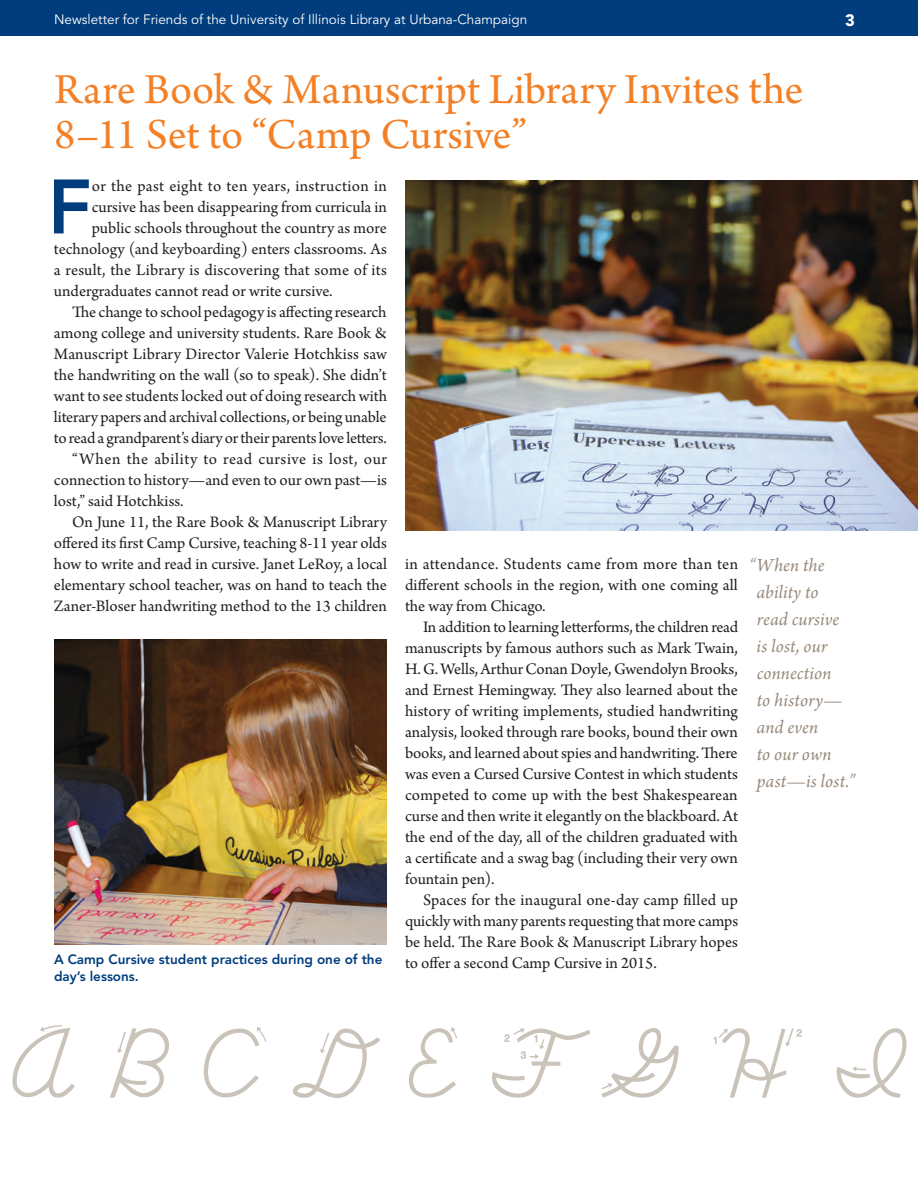
<style>
.page{position:relative;width:918px;height:1188px;background:#fff}
.page>*{position:absolute;margin:0;border:0;box-sizing:border-box;transform-origin:0 0}
.t1{font:108px "School House Cursive B";color:#c9c3ba}
.t2{font:800 76.2px "Avenir LT Std";color:#013d7d}
.t3{font:45px/45px "Arno Pro";color:#f48026}
.t4{font:italic 19.5px/27px "Arno Pro";letter-spacing:.005em;color:#998b7d}
.t5{font:16.8px/21px "Arno Pro";color:#231f20;text-align:justify}
.t6{font:16.8px "Arno Pro";letter-spacing:-.02em;color:#231f20}
.t7{font:16.8px "Arno Pro";letter-spacing:.02em;color:#231f20}
.t8{font:16.8px "Arno Pro";letter-spacing:.035em;color:#231f20}
.t9{font:900 16.5px "Avenir LT Std";color:#fff}
.t10{font:13.5px "Avenir LT Std";color:#fff}
.t11{font:800 13.5px/16.5px "Avenir LT Std";color:#013d7d}
</style>
<div class="page">
<div style="left:0;top:0;width:918px;height:36px;background:#013d7d"></div>
<img style="left:54px;top:639px;width:333px;height:306px">
<img style="left:405px;top:180px;width:513px;height:351px">
<p class="t10" style="left:54px;top:11px;width:475px">Newsletter for Friends of the University of Illinois Library at Urbana-Champaign</p>
<p class="t9" style="left:845px;top:10px;width:11px">3</p>
<h3 class="t3" style="left:54px;top:69px;width:751px">Rare Book &amp; Manuscript Library Invites the<br>8–11 Set to “Camp Cursive”</h3>
<h2 class="t2" style="left:48px;top:162px;width:45px">F</h2>
<p class="t7" style="left:92px;top:177px;width:297px">or the past eight to ten years, instruction in</p>
<p class="t5" style="left:92px;top:198px;width:297px">cursive has been disappearing from curricula in</p>
<p class="t5" style="left:92px;top:219px;width:297px">public schools throughout the country as more</p>
<p class="t5" style="left:54px;top:240px;width:334px">technology (and keyboarding) enters classrooms. As</p>
<p class="t5" style="left:54px;top:261px;width:334px">a result, the Library is discovering that some of its</p>
<p class="t5" style="left:54px;top:282px;width:280px">undergraduates cannot read or write cursive.</p>
<p class="t5" style="left:72px;top:303px;width:316px">The change to school pedagogy is affecting research</p>
<p class="t5" style="left:54px;top:324px;width:334px">among college and university students. Rare Book &amp;</p>
<p class="t5" style="left:54px;top:345px;width:334px">Manuscript Library Director Valerie Hotchkiss saw</p>
<p class="t5" style="left:54px;top:366px;width:334px">the handwriting on the wall (so to speak). She didn’t</p>
<p class="t5" style="left:54px;top:387px;width:335px">want to see students locked out of doing research with</p>
<p class="t5" style="left:54px;top:408px;width:334px">literary papers and archival collections, or being unable</p>
<p class="t6" style="left:54px;top:429px;width:334px">to read a grandparent’s diary or their parents love letters.</p>
<p class="t8" style="left:72px;top:450px;width:317px">“When the ability to read cursive is lost, our</p>
<p class="t5" style="left:54px;top:471px;width:335px">connection to history—and even to our own past—is</p>
<p class="t5" style="left:54px;top:492px;width:131px">lost,” said Hotchkiss.</p>
<p class="t5" style="left:72px;top:513px;width:316px">On June 11, the Rare Book &amp; Manuscript Library</p>
<p class="t5" style="left:54px;top:534px;width:335px">offered its first Camp Cursive, teaching 8-11 year olds</p>
<p class="t5" style="left:54px;top:555px;width:334px">how to write and read in cursive. Janet LeRoy, a local</p>
<p class="t5" style="left:54px;top:576px;width:334px">elementary school teacher, was on hand to teach the</p>
<p class="t5" style="left:54px;top:597px;width:335px">Zaner-Bloser handwriting method to the 13 children</p>
<p class="t11" style="left:54px;top:951px;width:330px">A Camp Cursive student practices during one of the day’s lessons.</p>
<p class="t5" style="left:405px;top:555px;width:335px">in attendance. Students came from more than ten different schools in the region, with one coming all the way from Chicago.</p>
<p class="t5" style="left:405px;top:618px;width:335px;text-indent:18px">In addition to learning letterforms, the children read manuscripts by famous authors such as Mark Twain, H. G. Wells, Arthur Conan Doyle, Gwendolyn Brooks, and Ernest Hemingway. They also learned about the history of writing implements, studied handwriting analysis, looked through rare books, bound their own books, and learned about spies and handwriting. There was even a Cursed Cursive Contest in which students competed to come up with the best Shakespearean curse and then write it elegantly on the blackboard. At the end of the day, all of the children graduated with a certificate and a swag bag (including their very own fountain pen).</p>
<p class="t5" style="left:405px;top:891px;width:335px;text-indent:18px">Spaces for the inaugural one-day camp filled up quickly with many parents requesting that more camps be held. The Rare Book &amp; Manuscript Library hopes to offer a second Camp Cursive in 2015.</p>
<p class="t4" style="left:756px;top:553px;width:101px;text-indent:-7px">“When the ability to<br>read cursive<br>is lost, our connection<br>to history— and even<br>to our own past—is lost.”</p>
<h1 class="t1" style="left:7px;top:1008px;width:904px">A B C D E F G H I</h1>
</div>
